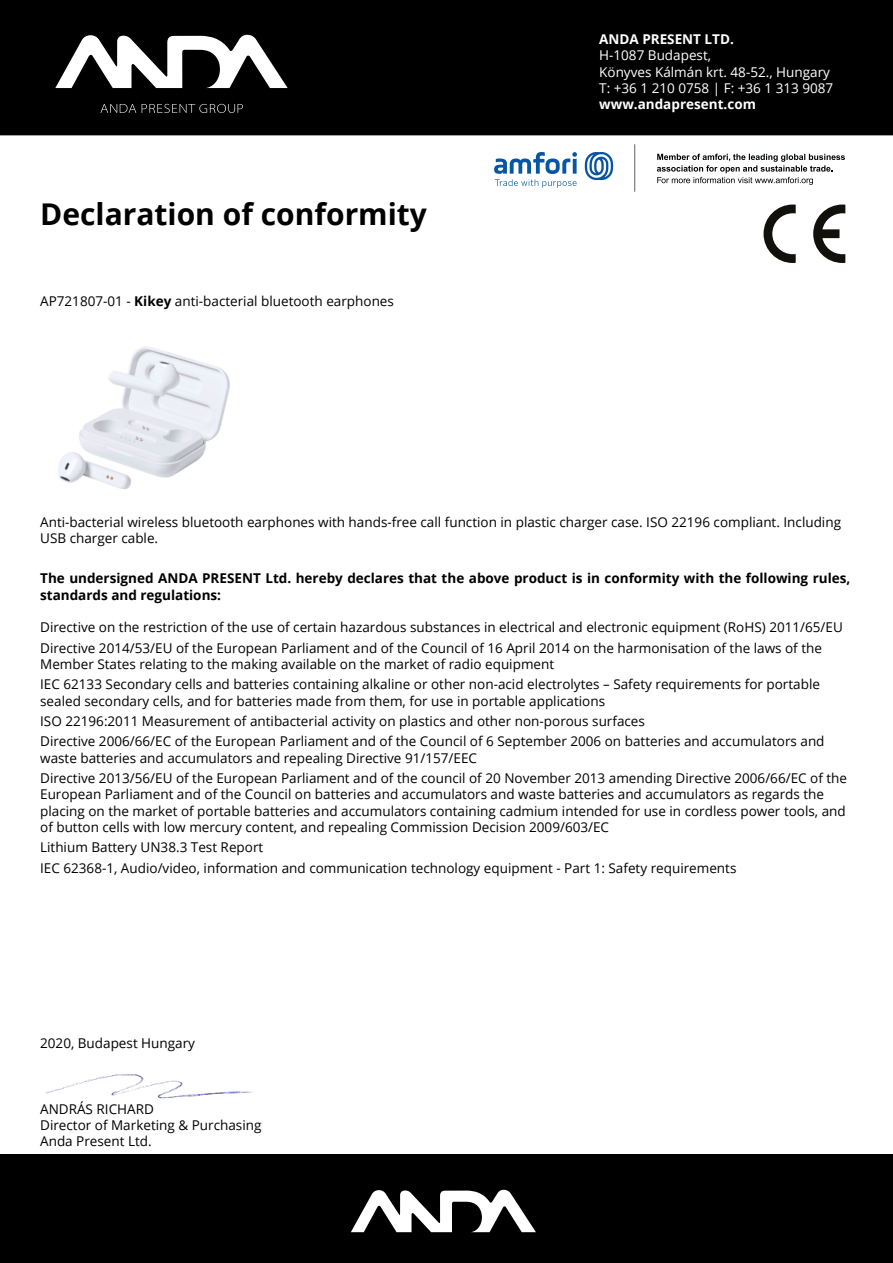
<style>
.page{position:relative;width:893px;height:1263px;background:#fff}
.page>*{position:absolute;margin:0;border:0;box-sizing:border-box;transform-origin:0 0}
.t1{font:700 30px "Open Sans";color:#000}
.t2{font:13.5px/20.4px "Open Sans";color:#000}
.t3{font:700 13.5px/16.2px "Open Sans";color:#000}
.t4{font:13.5px/16.2px "Open Sans";color:#fff}
.t5{font:700 13.5px "Open Sans";color:#fff}
.s1{font-weight:700}
</style>
<div class="page">
<div style="left:0;top:0;width:893px;height:135px;background:#000"></div>
<div style="left:0;top:1154px;width:893px;height:109px;background:#000"></div>
<svg style="left:55px;top:34px;width:233px;height:54px"></svg>
<svg style="left:100px;top:104px;width:143px;height:9px"></svg>
<img style="left:58px;top:346px;width:172px;height:143px">
<svg style="left:351px;top:1189px;width:185px;height:43px"></svg>
<svg style="left:585px;top:152px;width:28px;height:28px"></svg>
<svg style="left:494px;top:152px;width:83px;height:36px"></svg>
<hr style="left:634px;top:144px;width:1px;height:47px;background:#686e79">
<svg style="left:657px;top:154px;width:188px;height:31px"></svg>
<svg style="left:763px;top:205px;width:33px;height:58px"></svg>
<svg style="left:813px;top:205px;width:32px;height:58px"></svg>
<img style="left:46px;top:1074px;width:207px;height:25px">
<h1 class="t1" style="left:40px;top:193px;width:388px">Declaration of conformity</h1>
<p class="t2" style="left:40px;top:290px;width:355px">AP721807-01 - <span class="s1">Kikey</span> anti-bacterial bluetooth earphones</p>
<p class="t5" style="left:599px;top:30px;width:136px">ANDA PRESENT LTD.</p>
<p class="t4" style="left:599px;top:47px;width:236px">H-1087 Budapest,<br>Könyves Kálmán krt. 48-52., Hungary<br>T: +36 1 210 0758 | F: +36 1 313 9087</p>
<p class="t5" style="left:599px;top:95px;width:158px">www.andapresent.com</p>
<p class="t2" style="left:40px;top:514px;width:802px;line-height:16.2px">Anti-bacterial wireless bluetooth earphones with hands-free call function in plastic charger case. ISO 22196 compliant. Including<br>USB charger cable.</p>
<p class="t3" style="left:40px;top:570px;width:812px">The undersigned ANDA PRESENT Ltd. hereby declares that the above product is in conformity with the following rules, standards and regulations:</p>
<p class="t2" style="left:40px;top:617px;width:804px">Directive on the restriction of the use of certain hazardous substances in electrical and electronic equipment (RoHS) 2011/65/EU<br>Directive 2014/53/EU of the European Parliament and of the Council of 16 April 2014 on the harmonisation of the laws of the</p>
<p class="t2" style="left:40px;top:653px;width:781px">Member States relating to the making available on the market of radio equipment<br>IEC 62133 Secondary cells and batteries containing alkaline or other non-acid electrolytes – Safety requirements for portable</p>
<p class="t2" style="left:40px;top:690px;width:786px">sealed secondary cells, and for batteries made from them, for use in portable applications<br>ISO 22196:2011 Measurement of antibacterial activity on plastics and other non-porous surfaces<br>Directive 2006/66/EC of the European Parliament and of the Council of 6 September 2006 on batteries and accumulators and</p>
<p class="t2" style="left:40px;top:747px;width:808px">waste batteries and accumulators and repealing Directive 91/157/EEC<br>Directive 2013/56/EU of the European Parliament and of the council of 20 November 2013 amending Directive 2006/66/EC of the</p>
<p class="t2" style="left:40px;top:786px;width:807px;line-height:16.2px">European Parliament and of the Council on batteries and accumulators and waste batteries and accumulators as regards the placing on the market of portable batteries and accumulators containing cadmium intended for use in cordless power tools, and of button cells with low mercury content, and repealing Commission Decision 2009/603/EC</p>
<p class="t2" style="left:40px;top:837px;width:698px">Lithium Battery UN38.3 Test Report<br>IEC 62368-1, Audio/video, information and communication technology equipment - Part 1: Safety requirements</p>
<p class="t2" style="left:40px;top:1032px;width:156px">2020, Budapest Hungary</p>
<p class="t2" style="left:40px;top:1100px;width:223px;line-height:16.2px">ANDRÁS RICHARD<br>Director of Marketing &amp; Purchasing<br>Anda Present Ltd.</p>
</div>
